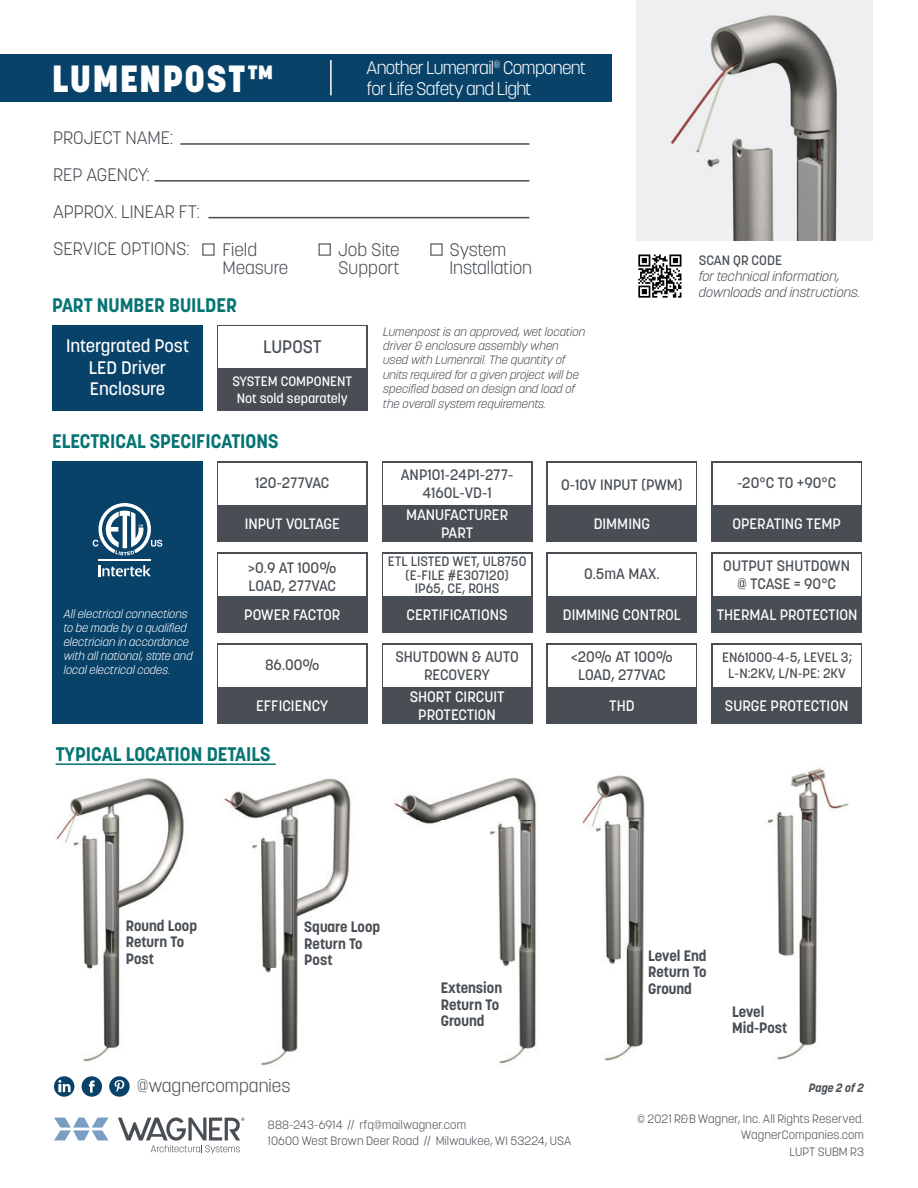
<style>
.page{position:relative;width:918px;height:1188px;background:#fff}
.page>*{position:absolute;margin:0;border:0;box-sizing:border-box;transform-origin:0 0}
.t1{font:800 37.5px "Korolev";letter-spacing:.045em;color:#fff}
.t2{font:700 19.5px "Korolev";color:#057472}
.t3{font:300 18px/37px "Korolev";color:#484e54}
.t4{font:300 18px/21.6px "Korolev";letter-spacing:-.04em;color:#fff}
.t5{font:500 18px/21.6px "Korolev";color:#fff;text-align:center}
.t6{font:500 18px "Korolev";color:#484e54}
.t7{font:500 15px/18px "Korolev";color:#484e54;text-align:center}
.t8{font:500 15px/18px "Korolev";color:#fff;text-align:center}
.t9{font:700 15px/16.5px "Korolev";color:#484e54}
.t10{font:500 13.5px/13.5px "Korolev";color:#484e54;text-align:center}
.t11{font:italic 300 13.5px/16.2px "Korolev";color:#484e54}
.t12{font:500 13.5px/16.2px "Korolev";color:#fff;text-align:center}
.t13{font:italic 300 12px/14.4px "Korolev";color:#484e54}
.t14{font:300 12px/16.4px "Korolev";letter-spacing:.01em;color:#484e54}
.t15{font:italic 700 12px "Korolev";color:#484e54}
.t16{font:italic 300 11.7px/14.1px "Korolev";color:#fff}
</style>
<div class="page">
<svg style="left:54px;top:1118px;width:54px;height:22px"></svg>
<svg style="left:118px;top:1117px;width:126px;height:37px"></svg>
<svg style="left:82px;top:1076px;width:20px;height:21px"></svg>
<svg style="left:54px;top:1076px;width:20px;height:21px"></svg>
<svg style="left:109px;top:1076px;width:21px;height:21px"></svg>
<hr style="left:180px;top:143px;width:349px;height:2px;background:#484e54">
<hr style="left:155px;top:180px;width:374px;height:2px;background:#484e54">
<hr style="left:208px;top:217px;width:321px;height:1px;background:#484e54">
<img style="left:637px;top:0;width:235px;height:241px">
<div style="left:202px;top:243px;width:13px;height:13px;border:1px solid #484e54"></div>
<div style="left:319px;top:243px;width:12px;height:13px;border:1px solid #484e54"></div>
<div style="left:0;top:54px;width:612px;height:47px;background:#094269"></div>
<hr style="left:330px;top:60px;width:2px;height:35px;background:#fff">
<hr style="left:56px;top:763px;width:220px;height:2px;background:#057472">
<svg style="left:638px;top:255px;width:43px;height:43px"></svg>
<div style="left:52px;top:325px;width:151px;height:86px;background:#094269"></div>
<div style="left:217px;top:325px;width:151px;height:86px;background:#484e54"></div>
<div style="left:218px;top:327px;width:148px;height:41px;background:#fff"></div>
<div style="left:52px;top:462px;width:151px;height:262px;background:#094269"></div>
<div style="left:217px;top:462px;width:151px;height:80px;background:#484e54"></div>
<div style="left:217px;top:553px;width:151px;height:80px;background:#484e54"></div>
<div style="left:217px;top:644px;width:151px;height:80px;background:#484e54"></div>
<div style="left:382px;top:462px;width:151px;height:80px;background:#484e54"></div>
<div style="left:382px;top:553px;width:151px;height:80px;background:#484e54"></div>
<div style="left:382px;top:644px;width:151px;height:80px;background:#484e54"></div>
<div style="left:218px;top:463px;width:148px;height:41px;background:#fff"></div>
<div style="left:218px;top:554px;width:148px;height:41px;background:#fff"></div>
<div style="left:218px;top:645px;width:148px;height:41px;background:#fff"></div>
<div style="left:383px;top:463px;width:148px;height:41px;background:#fff"></div>
<div style="left:383px;top:554px;width:148px;height:41px;background:#fff"></div>
<div style="left:383px;top:645px;width:148px;height:41px;background:#fff"></div>
<div style="left:546px;top:462px;width:151px;height:80px;background:#484e54"></div>
<div style="left:546px;top:553px;width:151px;height:80px;background:#484e54"></div>
<div style="left:546px;top:644px;width:151px;height:80px;background:#484e54"></div>
<div style="left:711px;top:462px;width:151px;height:80px;background:#484e54"></div>
<div style="left:711px;top:553px;width:151px;height:80px;background:#484e54"></div>
<div style="left:711px;top:644px;width:151px;height:80px;background:#484e54"></div>
<div style="left:548px;top:463px;width:148px;height:41px;background:#fff"></div>
<div style="left:548px;top:554px;width:148px;height:41px;background:#fff"></div>
<div style="left:548px;top:645px;width:148px;height:41px;background:#fff"></div>
<div style="left:713px;top:463px;width:148px;height:41px;background:#fff"></div>
<div style="left:713px;top:554px;width:148px;height:41px;background:#fff"></div>
<div style="left:713px;top:645px;width:148px;height:41px;background:#fff"></div>
<svg style="left:98px;top:565px;width:53px;height:11px"></svg>
<hr style="left:98px;top:559px;width:53px;height:2px;background:#fff">
<svg style="left:93px;top:503px;width:69px;height:52px"></svg>
<img style="left:56px;top:778px;width:128px;height:284px">
<img style="left:224px;top:778px;width:127px;height:288px">
<img style="left:393px;top:778px;width:143px;height:286px">
<img style="left:582px;top:775px;width:63px;height:286px">
<img style="left:768px;top:768px;width:81px;height:292px">
<h1 class="t1" style="left:52px;top:55px;width:224px">LUMENPOST™</h1>
<h3 class="t4" style="left:366px;top:56px;width:221px">Another Lumenrail<sup>®</sup> Component for Life Safety and Light</h3>
<h1 class="t1" style="left:52px;top:57px;width:164px">BANTAM™</h1>
<h3 class="t3" style="left:53px;top:119px;width:149px">PROJECT NAME:<br>REP AGENCY:<br>APPROX. LINEAR FT:<br>SERVICE OPTIONS:</h3>
<h3 class="t3" style="left:222px;top:240px;width:68px;line-height:18px">Field<br>Measure</h3>
<h3 class="t3" style="left:338px;top:240px;width:63px;line-height:18px">Job Site<br>Support</h3>
<h3 class="t3" style="left:449px;top:240px;width:84px;line-height:18px">System<br>Installation</h3>
<h2 class="t2" style="left:52px;top:293px;width:186px">PART NUMBER BUILDER</h2>
<h3 class="t5" style="left:66px;top:335px;width:125px">Intergrated Post<br>LED Driver<br>Enclosure</h3>
<h3 class="t6" style="left:263px;top:335px;width:60px">LUPOST</h3>
<p class="t12" style="left:232px;top:374px;width:121px">SYSTEM COMPONENT<br>Not sold separately</p>
<h2 class="t2" style="left:52px;top:429px;width:228px">ELECTRICAL SPECIFICATIONS</h2>
<p class="t7" style="left:255px;top:474px;width:76px">120-277VAC</p>
<p class="t8" style="left:245px;top:515px;width:97px">INPUT VOLTAGE</p>
<p class="t16" style="left:64px;top:607px;width:130px">All electrical connections to be made by a qualified electrician in accordance with all national, state and local electrical codes.</p>
<p class="t7" style="left:248px;top:559px;width:90px;text-align:left">&gt;0.9 AT 100%<br>LOAD, 277VAC</p>
<p class="t8" style="left:244px;top:606px;width:98px">POWER FACTOR</p>
<p class="t7" style="left:265px;top:656px;width:56px">86.00%</p>
<p class="t8" style="left:256px;top:697px;width:74px">EFFICIENCY</p>
<h2 class="t2" style="left:56px;top:742px;width:216px">TYPICAL LOCATION DETAILS</h2>
<p class="t13" style="left:383px;top:324px;width:204px">Lumenpost is an approved, wet location driver &amp; enclosure assembly when used with Lumenrail. The quantity of units required for a given project will be specified based on design and load of the overall system requirements.</p>
<p class="t7" style="left:401px;top:465px;width:114px">ANP101-24P1-277-<br>4160L-VD-1</p>
<p class="t8" style="left:406px;top:506px;width:104px">MANUFACTURER<br>PART</p>
<p class="t10" style="left:388px;top:555px;width:140px">ETL LISTED WET, UL8750 (E-FILE #E307120)<br>IP65, CE, ROHS</p>
<p class="t8" style="left:407px;top:606px;width:102px">CERTIFICATIONS</p>
<p class="t7" style="left:395px;top:648px;width:125px">SHUTDOWN &amp; AUTO<br>RECOVERY</p>
<p class="t8" style="left:410px;top:688px;width:96px">SHORT CIRCUIT<br>PROTECTION</p>
<p class="t7" style="left:561px;top:475px;width:123px">0-10V INPUT (PWM)</p>
<p class="t8" style="left:594px;top:515px;width:58px">DIMMING</p>
<p class="t7" style="left:584px;top:565px;width:77px">0.5mA MAX.</p>
<p class="t8" style="left:563px;top:606px;width:120px">DIMMING CONTROL</p>
<p class="t7" style="left:571px;top:648px;width:104px">&lt;20% AT 100%<br>LOAD, 277VAC</p>
<p class="t8" style="left:609px;top:697px;width:27px">THD</p>
<p class="t10" style="left:699px;top:253px;width:85px">SCAN QR CODE</p>
<p class="t11" style="left:699px;top:268px;width:163px">for technical information, downloads and instructions.</p>
<p class="t7" style="left:737px;top:474px;width:101px">-20°C TO +90°C</p>
<p class="t8" style="left:732px;top:515px;width:110px">OPERATING TEMP</p>
<p class="t7" style="left:723px;top:556px;width:128px">OUTPUT SHUTDOWN @ TCASE = 90°C</p>
<p class="t8" style="left:717px;top:606px;width:142px">THERMAL PROTECTION</p>
<p class="t10" style="left:722px;top:649px;width:132px;line-height:16.2px">EN61000-4-5, LEVEL 3;<br>L-N:2KV, L/N-PE: 2KV</p>
<p class="t8" style="left:725px;top:697px;width:125px">SURGE PROTECTION</p>
<p class="t9" style="left:126px;top:917px;width:73px">Round Loop<br>Return To<br>Post</p>
<p class="t9" style="left:304px;top:919px;width:77px">Square Loop<br>Return To<br>Post</p>
<p class="t9" style="left:441px;top:980px;width:63px">Extension<br>Return To<br>Ground</p>
<p class="t9" style="left:648px;top:947px;width:60px;text-align:justify">Level End Return To Ground</p>
<p class="t9" style="left:732px;top:1003px;width:57px">Level<br>Mid-Post</p>
<h3 class="t3" style="left:137px;top:1067px;width:155px">@wagnercompanies</h3>
<p class="t15" style="left:809px;top:1080px;width:57px">Page 2 of 2</p>
<p class="t14" style="left:268px;top:1116px;width:305px">888-243-6914 // rfq@mailwagner.com<br>10600 West Brown Deer Road // Milwaukee, WI 53224, USA</p>
<p class="t14" style="left:637px;top:1110px;width:228px;text-align:right">© 2021 R&amp;B Wagner, Inc. All Rights Reserved.<br>WagnerCompanies.com<br>LUPT SUBM R3</p>
</div>
